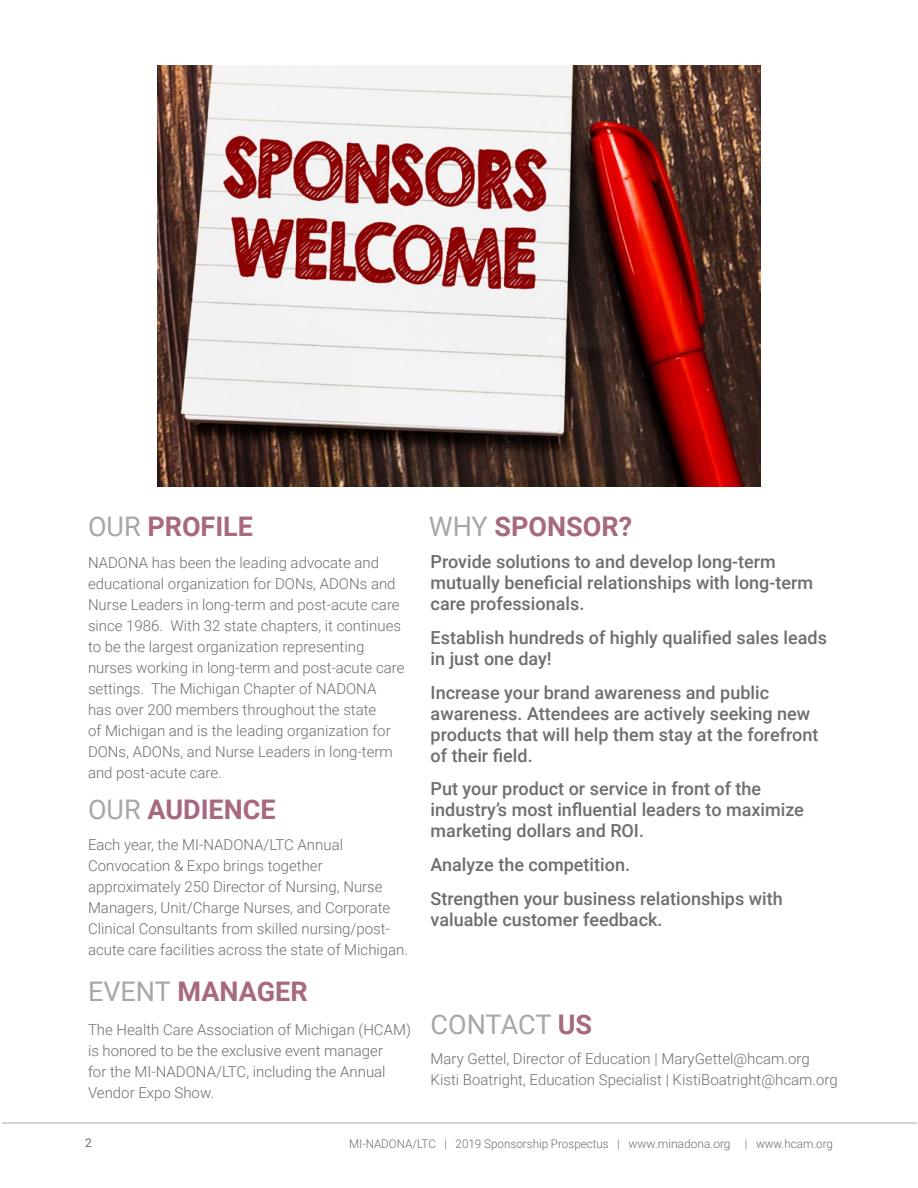
<style>
.page{position:relative;width:918px;height:1188px;background:#fff}
.page>*{position:absolute;margin:0;border:0;box-sizing:border-box;transform-origin:0 0}
.t1{font:700 27px "Roboto";color:#a76880}
.t2{font:27px "Roboto";letter-spacing:-.01em;color:#a5a7aa}
.t3{font:500 18px/21px "Roboto";color:#6d6e71}
.t4{font:300 15px/21px "Roboto";color:#6d6e71}
.t5{font:300 12px "Roboto";color:#6b6d6d}
.t6{font:12px "Roboto";color:#6b6d6d}
.s1{font-weight:400;color:#a5a7aa}
.s2{font-weight:700;color:#a76880}
</style>
<div class="page">
<img style="left:158px;top:65px;width:602px;height:421px">
<hr style="left:2px;top:1122px;width:914px;height:2px;background:#d1d3d4">
<h1 class="t1" style="left:88px;top:508px;width:167px"><span class="s1">OUR</span> PROFILE</h1>
<p class="t4" style="left:88px;top:552px;width:318px">NADONA has been the leading advocate and educational organization for DONs, ADONs and Nurse Leaders in long-term and post-acute care since 1986. With 32 state chapters, it continues to be the largest organization representing nurses working in long-term and post-acute care settings. The Michigan Chapter of NADONA<br>has over 200 members throughout the state<br>of Michigan and is the leading organization for DONs, ADONs, and Nurse Leaders in long-term and post-acute care.</p>
<h1 class="t1" style="left:88px;top:790px;width:189px"><span class="s1">OUR</span> AUDIENCE</h1>
<p class="t4" style="left:88px;top:834px;width:322px">Each year, the MI-NADONA/LTC Annual Convocation &amp; Expo brings together approximately 250 Director of Nursing, Nurse Managers, Unit/Charge Nurses, and Corporate Clinical Consultants from skilled nursing/post&shy;acute care facilities across the state of Michigan.</p>
<h1 class="t1" style="left:429px;top:508px;width:205px"><span class="s1">WHY</span> SPONSOR?</h1>
<p class="t3" style="left:431px;top:551px;width:384px">Provide solutions to and develop long-term mutually beneficial relationships with long-term care professionals.</p>
<p class="t3" style="left:431px;top:626px;width:398px">Establish hundreds of highly qualified sales leads in just one day!</p>
<p class="t3" style="left:431px;top:681px;width:389px">Increase your brand awareness and public awareness. Attendees are actively seeking new products that will help them stay at the forefront of their field.</p>
<p class="t3" style="left:431px;top:778px;width:375px">Put your product or service in front of the industry’s most influential leaders to maximize marketing dollars and ROI.</p>
<p class="t3" style="left:431px;top:847px;width:354px;line-height:33.8px">Analyze the competition.<br>Strengthen your business relationships with</p>
<p class="t3" style="left:431px;top:908px;width:233px">valuable customer feedback.</p>
<h1 class="t1" style="left:88px;top:973px;width:221px"><span class="s1">EVENT</span> MANAGER</h1>
<p class="t4" style="left:88px;top:1018px;width:324px">The Health Care Association of Michigan (HCAM) is honored to be the exclusive event manager<br>for the MI-NADONA/LTC, including the Annual Vendor Expo Show.</p>
<p class="t6" style="left:85px;top:1134px;width:8px">2</p>
<p class="t5" style="left:349px;top:1135px;width:485px">MI-NADONA/LTC | 2019 Sponsorship Prospectus | www.minadona.org | www.hcam.org</p>
<h1 class="t2" style="left:431px;top:1006px;width:163px">CONTACT <span class="s2">US</span></h1>
<p class="t4" style="left:431px;top:1047px;width:409px">Mary Gettel, Director of Education | MaryGettel@hcam.org<br>Kisti Boatright, Education Specialist | KistiBoatright@hcam.org</p>
</div>
